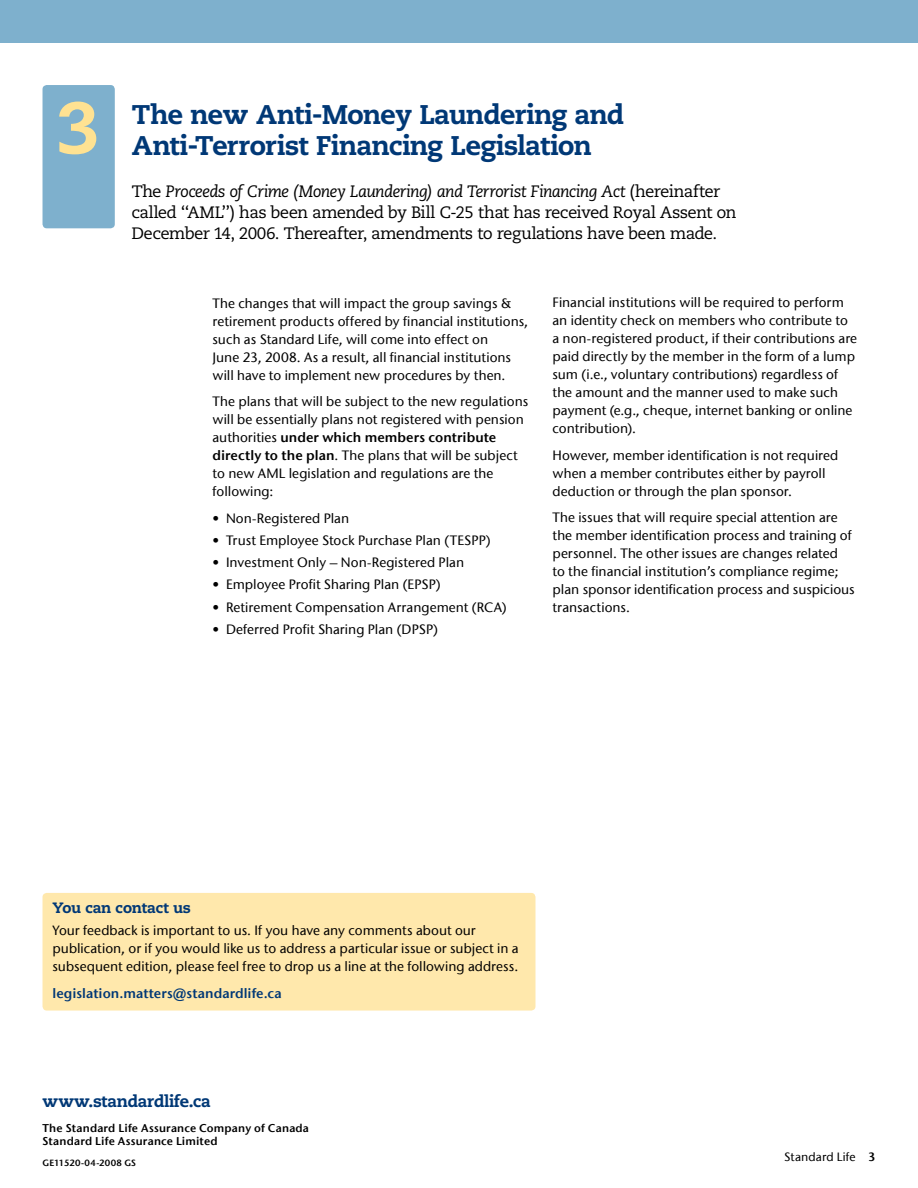
<style>
.page{position:relative;width:918px;height:1188px;background:#fff}
.page>*{position:absolute;margin:0;border:0;box-sizing:border-box;transform-origin:0 0}
.t1{font:800 72px "SL Caecilia";color:#ffe292}
.t2{font:800 27px/31.5px "SL Caecilia";color:#003876}
.t3{font:16.5px/21px "SL Caecilia";letter-spacing:-.005em;color:#000}
.t4{font:800 16.5px "SL Caecilia";letter-spacing:.01em;color:#003876}
.t5{font:800 15px "SL Caecilia";letter-spacing:.005em;color:#003876}
.t6{font:500 13.5px/18px "ITC Stone Sans Com";letter-spacing:.005em;color:#000}
.t7{font:13.5px "ITC Stone Sans Com Semi";letter-spacing:.005em;color:#000}
.t8{font:13.5px "ITC Stone Sans Com Semi";letter-spacing:.005em;color:#003876}
.t9{font:500 12px "ITC Stone Sans Com";letter-spacing:.01em;color:#000}
.t10{font:11.25px/13.5px "ITC Stone Sans Com Semi";letter-spacing:.015em;color:#000}
.t11{font:9px "ITC Stone Sans Com Semi";letter-spacing:.02em;color:#000}
.s1{font-style:italic}
.s2{font-family:"ITC Stone Sans Com";font-weight:500}
.s3{font-family:"ITC Stone Sans Com Semi";font-weight:400}
.s4{font-family:"Stone Sans";font-weight:400}
</style>
<div class="page">
<div style="left:0;top:0;width:918px;height:43px;background:#7eb0cd"></div>
<div style="left:43px;top:85px;width:72px;height:143px;background:#7eb0cd;border-radius:4px"></div>
<div style="left:43px;top:893px;width:492px;height:118px;background:#ffe8ac;border-radius:4px"></div>
<h1 class="t1" style="left:57px;top:83px;width:44px">3</h1>
<h2 class="t2" style="left:132px;top:99px;width:494px">The new Anti-Money Laundering and<br>Anti‑Terrorist Financing Legislation</h2>
<p class="t3" style="left:132px;top:181px;width:606px">The <span class="s1">Proceeds of Crime (Money Laundering) and Terrorist Financing Act</span> (hereinafter called ‘‘AML’’) has been amended by Bill C-25 that has received Royal Assent on<br>December 14, 2006. Thereafter, amendments to regulations have been made.</p>
<p class="t6" style="left:213px;top:294px;width:317px">The changes that will impact the group savings &amp; retirement products offered by financial institutions, such as Standard Life, will come into effect on<br>June 23, 2008. As a result, all financial institutions will have to implement new procedures by then.</p>
<p class="t6" style="left:213px;top:392px;width:317px">The plans that will be subject to the new regulations will be essentially plans not registered with pension</p>
<p class="t7" style="left:213px;top:429px;width:285px"><span class="s2">authorities</span> under which members contribute</p>
<p class="t6" style="left:213px;top:446px;width:307px"><span class="s3">directly to the plan</span>. The plans that will be subject to new AML legislation and regulations are the following:</p>
<p class="t6" style="left:213px;top:509px;width:138px"><span class="s4">•</span> Non-Registered Plan</p>
<p class="t6" style="left:213px;top:531px;width:279px"><span class="s4">•</span> Trust Employee Stock Purchase Plan (TESPP)</p>
<p class="t6" style="left:213px;top:553px;width:253px"><span class="s4">•</span> Investment Only – Non-Registered Plan</p>
<p class="t6" style="left:213px;top:576px;width:230px"><span class="s4">•</span> Employee Profit Sharing Plan (EPSP)</p>
<p class="t6" style="left:213px;top:598px;width:296px"><span class="s4">•</span> Retirement Compensation Arrangement (RCA)</p>
<p class="t6" style="left:213px;top:620px;width:227px"><span class="s4">•</span> Deferred Profit Sharing Plan (DPSP)</p>
<p class="t6" style="left:552px;top:294px;width:306px">Financial institutions will be required to perform an identity check on members who contribute to a non-registered product, if their contributions are paid directly by the member in the form of a lump sum (i.e., voluntary contributions) regardless of the amount and the manner used to make such payment (e.g., cheque, internet banking or online contribution).</p>
<p class="t6" style="left:552px;top:446px;width:287px">However, member identification is not required when a member contributes either by payroll deduction or through the plan sponsor.</p>
<p class="t6" style="left:552px;top:509px;width:304px">The issues that will require special attention are the member identification process and training of personnel. The other issues are changes related<br>to the financial institution’s compliance regime; plan sponsor identification process and suspicious transactions.</p>
<p class="t5" style="left:53px;top:898px;width:139px">You can contact us</p>
<p class="t6" style="left:53px;top:922px;width:468px">Your feedback is important to us. If you have any comments about our publication, or if you would like us to address a particular issue or subject in a subsequent edition, please feel free to drop us a line at the following address.</p>
<p class="t8" style="left:53px;top:985px;width:231px">legislation.matters@standardlife.ca</p>
<p class="t4" style="left:43px;top:1091px;width:170px">www.standardlife.ca</p>
<p class="t10" style="left:43px;top:1121px;width:268px">The Standard Life Assurance Company of Canada<br>Standard Life Assurance Limited</p>
<p class="t11" style="left:43px;top:1158px;width:95px">GE11520-04-2008 GS</p>
<p class="t9" style="left:784px;top:1150px;width:93px">Standard Life <span class="s3">3</span></p>
</div>
